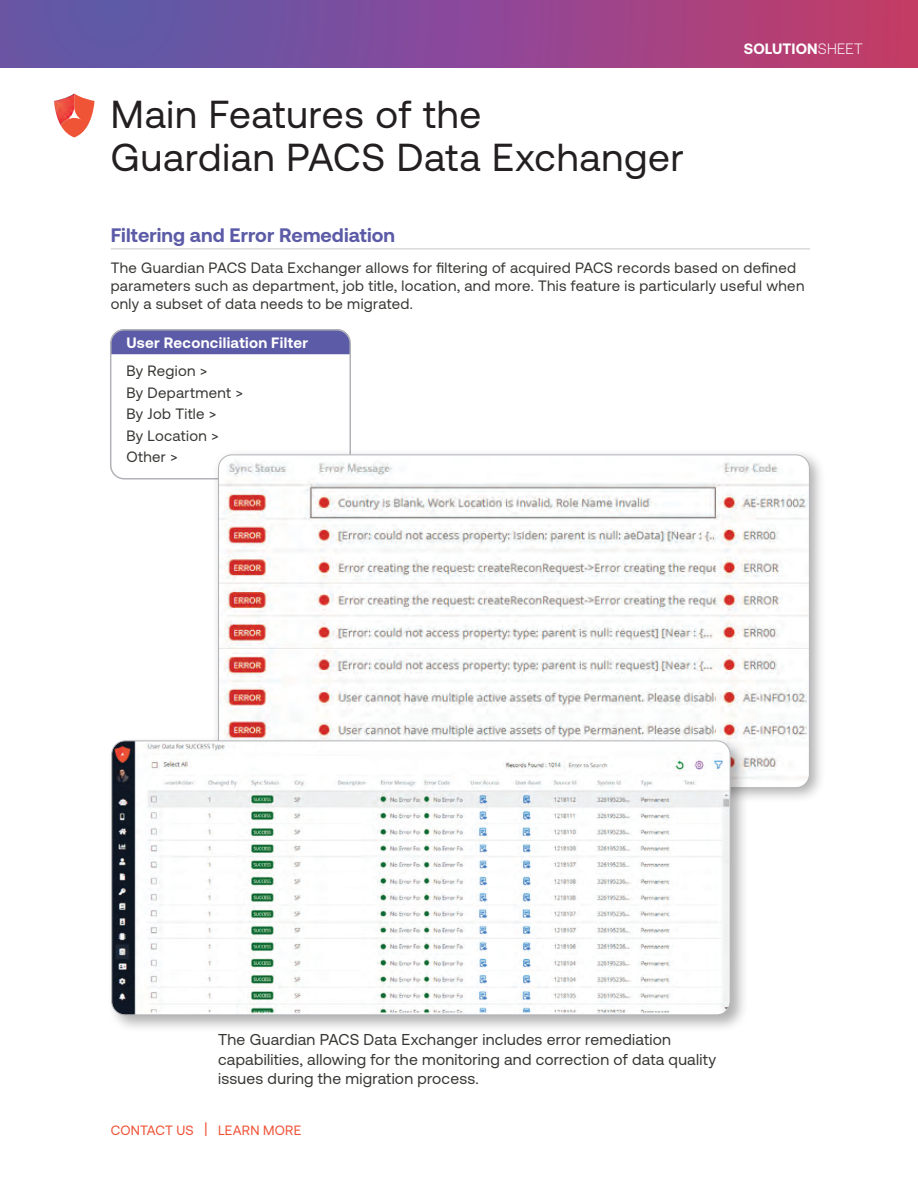
<style>
.page{position:relative;width:918px;height:1188px;background:#fff}
.page>*{position:absolute;margin:0;border:0;box-sizing:border-box;transform-origin:0 0}
.t1{font:39px/43.5px "Aeonik";letter-spacing:.02em;color:#231f20}
.t2{font:700 19.5px "Aeonik";letter-spacing:.005em;color:#5c5ba7}
.t3{font:15.75px/19.5px "Aeonik";letter-spacing:.015em;color:#373834}
.t4{font:15px/21.5px "Aeonik";letter-spacing:.02em;color:#373834}
.t5{font:700 15px "Aeonik";letter-spacing:.02em;color:#fff}
.t6{font:13.5px "Aeonik";letter-spacing:.015em;color:#f05237}
.s1{font-weight:300}
.s2{font-size:19.65px}
</style>
<div class="page">
<img style="left:54px;top:99px;width:7px;height:27px">
<svg style="left:61px;top:94px;width:34px;height:43px"></svg>
<img style="left:61px;top:94px;width:13px;height:32px">
<svg style="left:0;top:0;width:918px;height:68px;background:#8b4a90"></svg>
<hr style="left:111px;top:249px;width:699px;height:1px;background:#c7c8ca">
<div style="left:113px;top:329px;width:235px;height:25px;background:#5c5ba7"></div>
<div style="left:110px;top:329px;width:241px;height:151px;border:2px solid #b2b3b7;border-radius:14px"></div>
<div style="left:211px;top:448px;width:614px;height:356px;background:#231f20;opacity:.35"></div>
<img style="left:219px;top:455px;width:590px;height:333px">
<div style="left:107px;top:736px;width:641px;height:297px;background:#231f20;opacity:.35"></div>
<img style="left:112px;top:741px;width:618px;height:274px">
<div style="left:111px;top:741px;width:619px;height:274px;border:1px solid #b2b3b7;border-radius:14px"></div>
<h1 class="t1" style="left:111px;top:93px;width:575px">Main Features of the<br>Guardian PACS Data Exchanger</h1>
<p class="t5" style="left:744px;top:40px;width:120px">SOLUTION<span class="s1">SHEET</span></p>
<h2 class="t2" style="left:111px;top:224px;width:286px">Filtering and Error Remediation</h2>
<p class="t4" style="left:111px;top:259px;width:695px;line-height:18px">The Guardian PACS Data Exchanger allows for filtering of acquired PACS records based on defined parameters such as department, job title, location, and more. This feature is particularly useful when only a subset of data needs to be migrated.</p>
<p class="t5" style="left:126px;top:335px;width:183px">User Reconciliation Filter</p>
<p class="t4" style="left:126px;top:360px;width:118px">By Region &gt;<br>By Department &gt;<br>By Job Title &gt;<br>By Location &gt;<br>Other &gt;</p>
<p class="t3" style="left:218px;top:1030px;width:500px">The Guardian PACS Data Exchanger includes error remediation capabilities, allowing for the monitoring and correction of data quality issues during the migration process.</p>
<p class="t6" style="left:111px;top:1123px;width:192px">CONTACT US <span class="s2">|</span> LEARN MORE</p>
</div>
